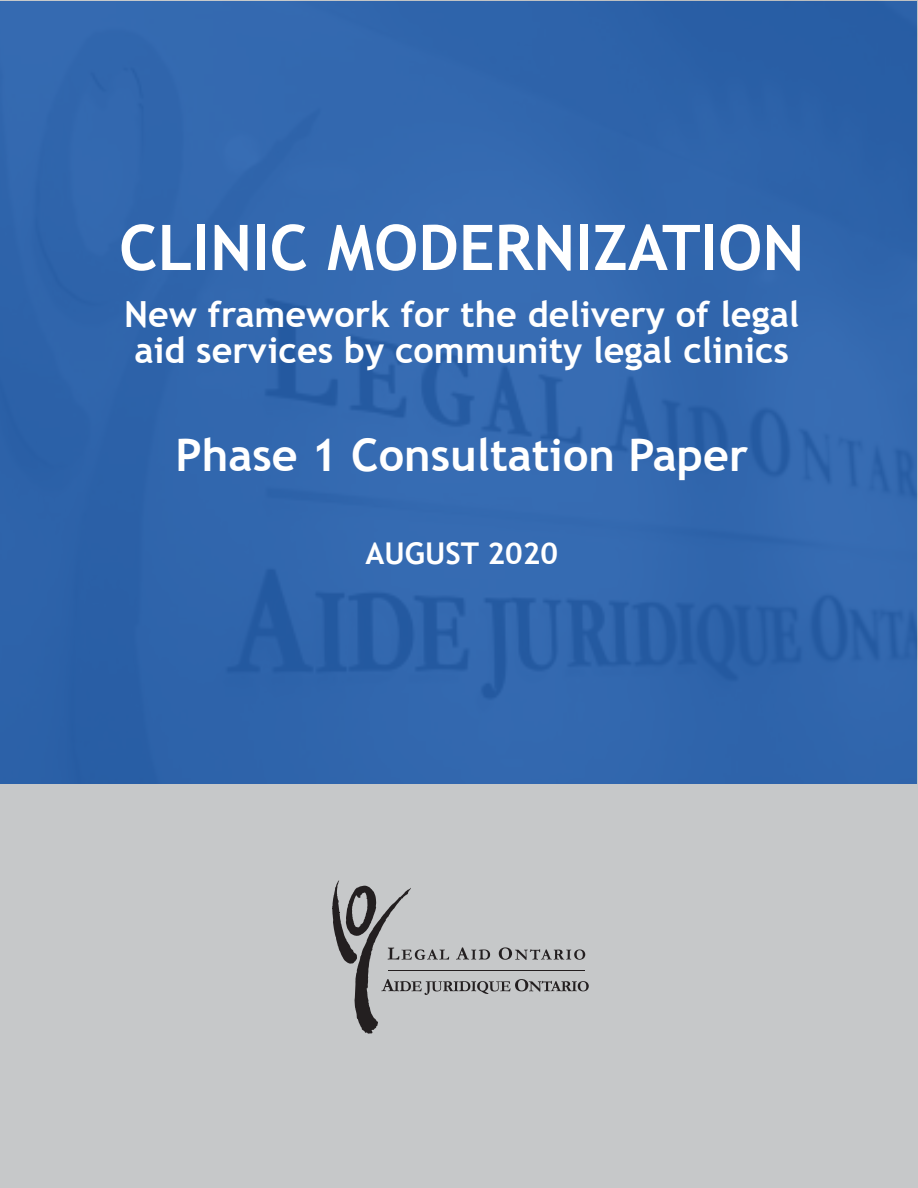
<style>
.page{position:relative;width:918px;height:1188px;background:#c6c8c9}
.page>*{position:absolute;margin:0;border:0;box-sizing:border-box;transform-origin:0 0}
.Heading_1__title_pag{font:700 63px "Trebuchet MS";color:#fff}
.Heading_1__title_pag-2{font:700 45px "Trebuchet MS";color:#fff}
.Heading_1__title_pag-3{font:700 36px/36px "Trebuchet MS";color:#fff}
.Heading_1__title_pag-4{font:700 30px "Trebuchet MS";color:#fff}
</style>
<div class="page">
<div style="left:0;top:0;width:918px;height:783px;background:#3166ad"></div>
<svg style="left:332px;top:880px;width:257px;height:154px"></svg>
<h1 class="Heading_1__title_pag" style="left:119px;top:208px;width:687px">CLINIC MODERNIZATION</h1>
<h1 class="Heading_1__title_pag-3" style="left:124px;top:296px;width:677px">New framework for the delivery of legal aid services by community legal clinics</h1>
<h1 class="Heading_1__title_pag-2" style="left:175px;top:427px;width:574px">Phase 1 Consultation Paper</h1>
<h1 class="Heading_1__title_pag-4" style="left:366px;top:535px;width:194px">AUGUST 2020</h1>
</div>
